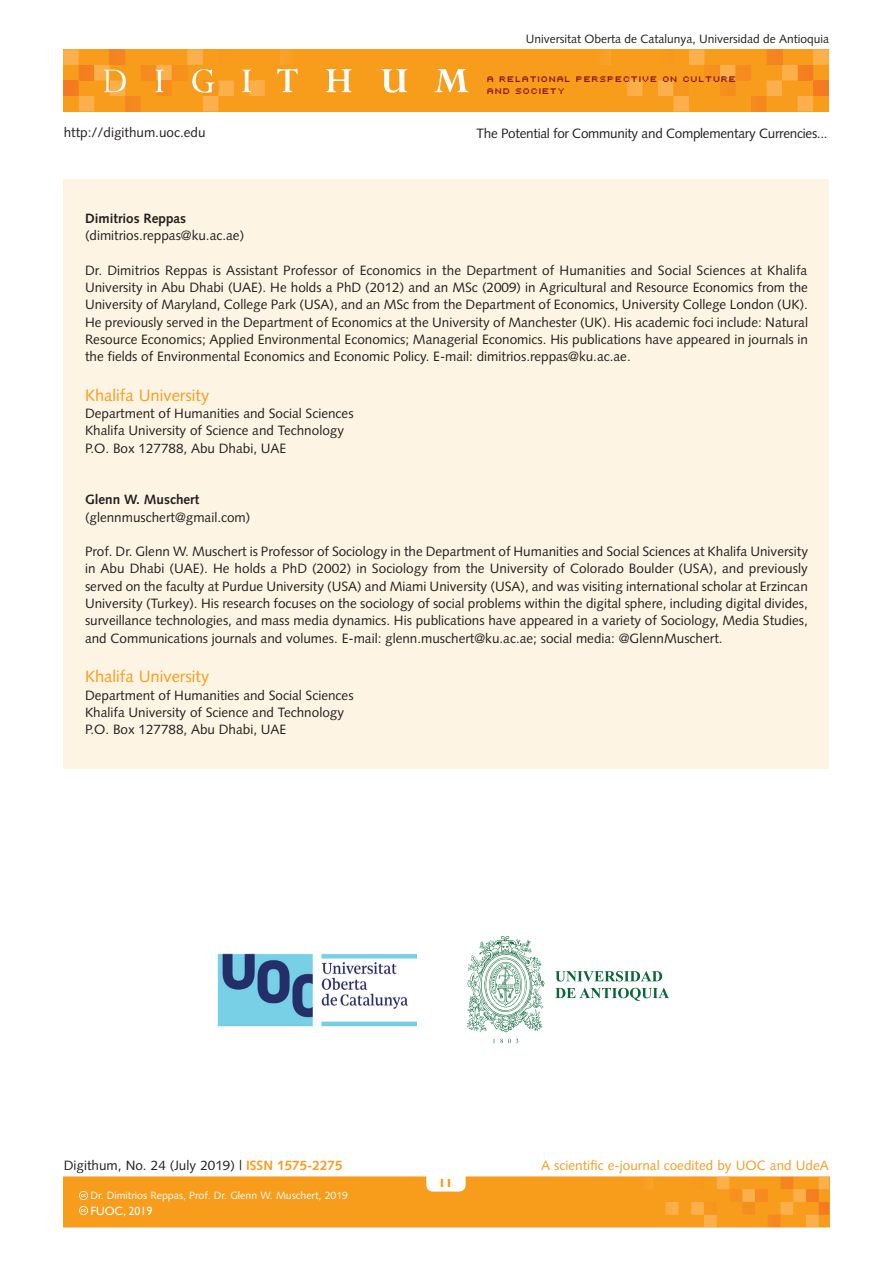
<style>
.page{position:relative;width:893px;height:1263px;background:#fff}
.page>*{position:absolute;margin:0;border:0;box-sizing:border-box;transform-origin:0 0}
.t1{font:16.5px "Syntax LT Std";color:#f89c1c}
.t2{font:13.5px/17.2px "Syntax LT Std";color:#231f20;text-align:justify}
.t3{font:13.5px "Syntax LT Std";letter-spacing:-.02em;color:#231f20}
.t4{font:13.5px "Syntax LT Std";color:#f89c1c}
.t5{font:700 13.5px "Syntax LT Std";color:#231f20}
.t6{font:12px "Syntax LT Std";color:#231f20}
.t7{font:12px "Gill Sans";color:#fff}
.t8{font:700 12px "Gill Sans";color:#f89c1c}
.t9{font:10.5px "Syntax LT Std";color:#fff}
.t10{font:9px/12px "Uni 0554";color:#821316}
.s1{font-weight:700;color:#f89c1c}
</style>
<div class="page">
<hr style="left:829px;top:1177px;width:1px;height:50px;background:#f47921">
<svg style="left:64px;top:1177px;width:765px;height:50px;background:#f89d21"></svg>
<div style="left:63px;top:49px;width:766px;height:62px;background:#f89c1c"></div>
<hr style="left:265px;top:49px;width:1px;height:62px;background:#faab40">
<hr style="left:266px;top:49px;width:2px;height:62px;background:#faab3f">
<hr style="left:268px;top:49px;width:1px;height:62px;background:#faaa3d">
<hr style="left:269px;top:49px;width:2px;height:62px;background:#faa93b">
<hr style="left:271px;top:49px;width:1px;height:62px;background:#faa839">
<hr style="left:272px;top:49px;width:2px;height:62px;background:#faa837">
<hr style="left:274px;top:49px;width:1px;height:62px;background:#faa736">
<hr style="left:275px;top:49px;width:2px;height:62px;background:#faa633">
<hr style="left:277px;top:49px;width:1px;height:62px;background:#f9a531">
<hr style="left:278px;top:49px;width:2px;height:62px;background:#f9a430">
<hr style="left:625px;top:49px;width:2px;height:62px;background:#faab40">
<hr style="left:624px;top:49px;width:1px;height:62px;background:#faab3f">
<hr style="left:622px;top:49px;width:2px;height:62px;background:#faaa3d">
<hr style="left:621px;top:49px;width:1px;height:62px;background:#faa93b">
<hr style="left:619px;top:49px;width:2px;height:62px;background:#faa839">
<hr style="left:618px;top:49px;width:1px;height:62px;background:#faa837">
<hr style="left:616px;top:49px;width:2px;height:62px;background:#faa736">
<hr style="left:615px;top:49px;width:1px;height:62px;background:#faa633">
<hr style="left:613px;top:49px;width:2px;height:62px;background:#f9a531">
<hr style="left:612px;top:49px;width:1px;height:62px;background:#f9a430">
<svg style="left:605px;top:49px;width:6px;height:16px"></svg>
<svg style="left:627px;top:49px;width:202px;height:62px"></svg>
<hr style="left:815px;top:80px;width:4px;height:16px;background:#f47b21">
<hr style="left:819px;top:80px;width:3px;height:16px;background:#f47a21">
<hr style="left:822px;top:80px;width:3px;height:16px;background:#f47921">
<hr style="left:825px;top:80px;width:4px;height:16px;background:#f47921">
<svg style="left:63px;top:49px;width:202px;height:62px"></svg>
<svg style="left:277px;top:49px;width:21px;height:43px"></svg>
<svg style="left:326px;top:69px;width:26px;height:23px"></svg>
<svg style="left:381px;top:69px;width:26px;height:24px"></svg>
<svg style="left:434px;top:69px;width:35px;height:23px"></svg>
<img style="left:217px;top:953px;width:199px;height:74px">
<svg style="left:493px;top:1039px;width:25px;height:4px"></svg>
<svg style="left:555px;top:971px;width:107px;height:10px"></svg>
<svg style="left:555px;top:988px;width:114px;height:13px"></svg>
<svg style="left:467px;top:936px;width:78px;height:96px"></svg>
<div style="left:64px;top:179px;width:765px;height:589px;background:#fef4e4"></div>
<p class="t6" style="left:526px;top:32px;width:305px">Universitat Oberta de Catalunya, Universidad de Antioquia</p>
<p class="t10" style="left:488px;top:72px;width:251px">A RELATIONAL PERSPECTIVE ON CULTURE<br>AND SOCIETY</p>
<p class="t2" style="left:64px;top:123px;width:143px">http://digithum.uoc.edu</p>
<p class="t3" style="left:477px;top:125px;width:353px">The Potential for Community and Complementary Currencies...</p>
<p class="t5" style="left:85px;top:211px;width:103px">Dimitrios Reppas</p>
<p class="t2" style="left:85px;top:227px;width:161px">(dimitrios.reppas@ku.ac.ae)</p>
<p class="t2" style="left:85px;top:262px;width:724px">Dr. Dimitrios Reppas is Assistant Professor of Economics in the Department of Humanities and Social Sciences at Khalifa University in Abu Dhabi (UAE). He holds a PhD (2012) and an MSc (2009) in Agricultural and Resource Economics from the University of Maryland, College Park (USA), and an MSc from the Department of Economics, University College London (UK).<br>He previously served in the Department of Economics at the University of Manchester (UK). His academic foci include: Natural Resource Economics; Applied Environmental Economics; Managerial Economics. His publications have appeared in journals in the fields of Environmental Economics and Economic Policy. E-mail: dimitrios.reppas@ku.ac.ae.</p>
<p class="t1" style="left:85px;top:385px;width:126px">Khalifa University</p>
<p class="t2" style="left:85px;top:405px;width:270px;text-align:left">Department of Humanities and Social Sciences<br>Khalifa University of Science and Technology<br>P.O. Box 127788, Abu Dhabi, UAE</p>
<p class="t5" style="left:85px;top:492px;width:116px">Glenn W. Muschert</p>
<p class="t2" style="left:85px;top:508px;width:167px">(glennmuschert@gmail.com)</p>
<p class="t2" style="left:85px;top:543px;width:724px">Prof. Dr. Glenn W. Muschert is Professor of Sociology in the Department of Humanities and Social Sciences at Khalifa University in Abu Dhabi (UAE). He holds a PhD (2002) in Sociology from the University of Colorado Boulder (USA), and previously served on the faculty at Purdue University (USA) and Miami University (USA), and was visiting international scholar at Erzincan University (Turkey). His research focuses on the sociology of social problems within the digital sphere, including digital divides, surveillance technologies, and mass media dynamics. His publications have appeared in a variety of Sociology, Media Studies, and Communications journals and volumes. E-mail: glenn.muschert@ku.ac.ae; social media: @GlennMuschert.</p>
<p class="t1" style="left:85px;top:667px;width:126px">Khalifa University</p>
<p class="t2" style="left:85px;top:686px;width:270px;text-align:left">Department of Humanities and Social Sciences<br>Khalifa University of Science and Technology<br>P.O. Box 127788, Abu Dhabi, UAE</p>
<p class="t2" style="left:64px;top:1156px;width:280px">Digithum, No. 24 (July 2019) | <span class="s1">ISSN 1575-2275</span></p>
<p class="t4" style="left:541px;top:1157px;width:289px">A scientific e-journal coedited by UOC and UdeA</p>
<p class="t8" style="left:438px;top:1173px;width:16px">11</p>
<p class="t9" style="left:91px;top:1189px;width:259px">Dr. Dimitrios Reppas, Prof. Dr. Glenn W. Muschert, 2019</p>
<p class="t7" style="left:91px;top:1204px;width:63px">FUOC, 2019</p>
</div>
